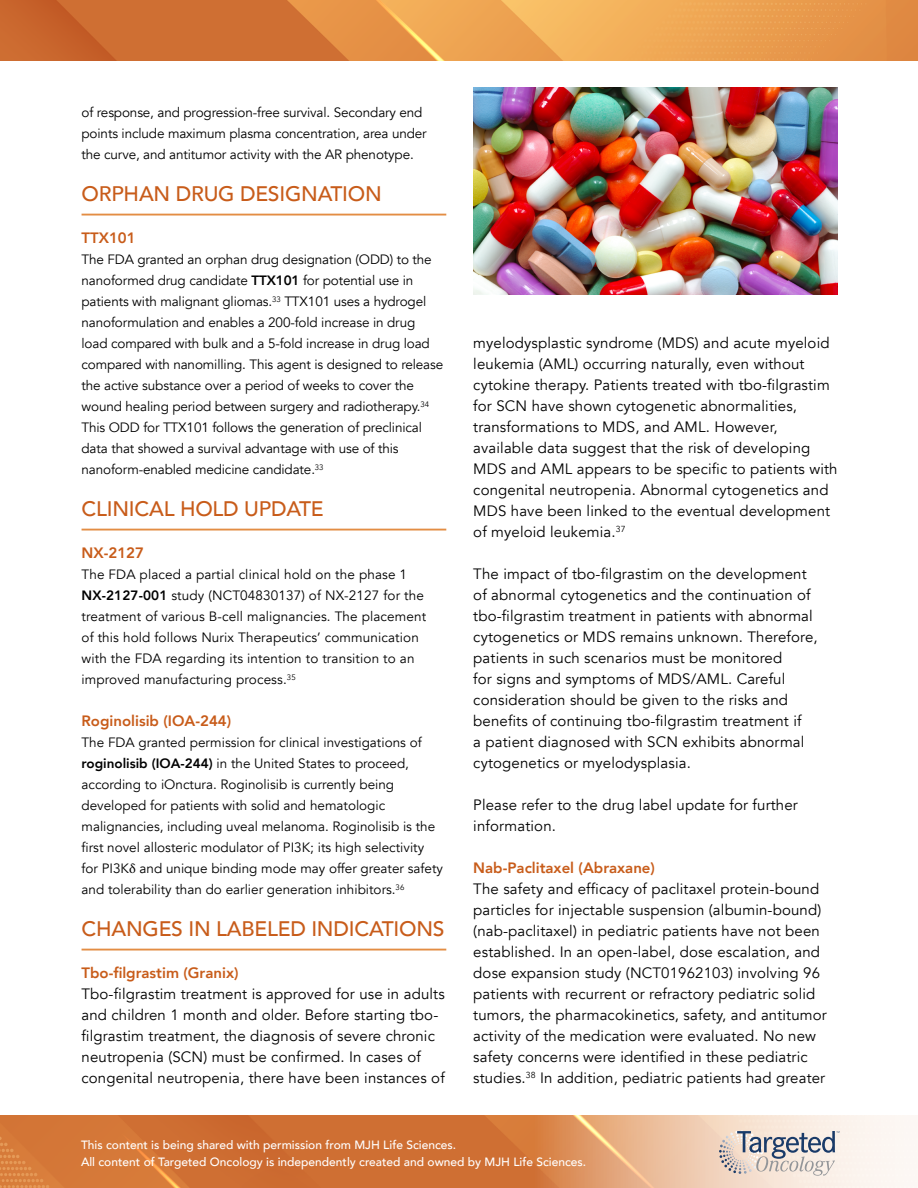
<style>
.page{position:relative;width:918px;height:1188px;background:#fff}
.page>*{position:absolute;margin:0;border:0;box-sizing:border-box;transform-origin:0 0}
.t1{font:500 21px "Avenir";letter-spacing:-.01em;color:#c85c1a}
.t2{font:15px/21px "Avenir";letter-spacing:.01em;color:#000}
.t3{font:800 15px "Avenir";color:#c85c1a}
.t4{font:13.5px/21px "Avenir";letter-spacing:-.01em;color:#000}
.t5{font:13.5px/21px "Avenir";letter-spacing:.01em;color:#000}
.t6{font:500 12px/16.5px "Avenir";color:#fff}
.s1{font-weight:800}
.s2{font-family:"Minion Pro"}
</style>
<div class="page">
<img style="left:0;top:0;width:918px;height:61px">
<img style="left:0;top:1115px;width:531px;height:73px">
<svg style="left:531px;top:1115px;width:387px;height:73px"></svg>
<svg style="left:719px;top:1130px;width:120px;height:46px;background:#cec6c3"></svg>
<hr style="left:82px;top:214px;width:364px;height:2px;background:#e38d44">
<hr style="left:82px;top:529px;width:364px;height:2px;background:#e38d44">
<hr style="left:82px;top:949px;width:364px;height:2px;background:#e38d44">
<img style="left:474px;top:87px;width:363px;height:207px">
<p class="t4" style="left:82px;top:102px;width:347px">of response, and progression-free survival. Secondary end points include maximum plasma concentration, area under the curve, and antitumor activity with the AR phenotype.</p>
<h1 class="t1" style="left:82px;top:176px;width:302px">ORPHAN DRUG DESIGNATION</h1>
<p class="t3" style="left:82px;top:226px;width:56px">TTX101</p>
<p class="t4" style="left:82px;top:249px;width:363px">The FDA granted an orphan drug designation (ODD) to the nanoformed drug candidate <span class="s1">TTX101</span> for potential use in patients with malignant gliomas.<sup>33</sup> TTX101 uses a hydrogel nanoformulation and enables a 200-fold increase in drug load compared with bulk and a 5-fold increase in drug load compared with nanomilling. This agent is designed to release the active substance over a period of weeks to cover the wound healing period between surgery and radiotherapy.<sup>34<br></sup>This ODD for TTX101 follows the generation of preclinical data that showed a survival advantage with use of this nanoform-enabled medicine candidate.<sup>33</sup></p>
<h1 class="t1" style="left:82px;top:491px;width:244px">CLINICAL HOLD UPDATE</h1>
<p class="t3" style="left:82px;top:541px;width:64px">NX-2127</p>
<p class="t5" style="left:82px;top:564px;width:346px">The FDA placed a partial clinical hold on the phase 1<br><span class="s1">NX-2127-001</span> study (NCT04830137) of NX-2127 for the treatment of various B-cell malignancies. The placement of this hold follows Nurix Therapeutics’ communication with the FDA regarding its intention to transition to an improved manufacturing process.<sup>35</sup></p>
<p class="t3" style="left:82px;top:709px;width:151px">Roginolisib (IOA-244)</p>
<p class="t4" style="left:82px;top:732px;width:363px">The FDA granted permission for clinical investigations of <span class="s1">roginolisib (IOA-244)</span> in the United States to proceed, according to iOnctura. Roginolisib is currently being developed for patients with solid and hematologic malignancies, including uveal melanoma. Roginolisib is the first novel allosteric modulator of PI3K; its high selectivity for PI3K<span class="s2">δ</span> and unique binding mode may offer greater safety and tolerability than do earlier generation inhibitors.<sup>36</sup></p>
<h1 class="t1" style="left:82px;top:911px;width:365px">CHANGES IN LABELED INDICATIONS</h1>
<p class="t3" style="left:82px;top:961px;width:158px">Tbo-filgrastim (Granix)</p>
<p class="t2" style="left:82px;top:984px;width:365px">Tbo-filgrastim treatment is approved for use in adults and children 1 month and older. Before starting tbo&shy;filgrastim treatment, the diagnosis of severe chronic neutropenia (SCN) must be confirmed. In cases of congenital neutropenia, there have been instances of</p>
<p class="t2" style="left:473px;top:333px;width:366px">myelodysplastic syndrome (MDS) and acute myeloid leukemia (AML) occurring naturally, even without cytokine therapy. Patients treated with tbo-filgrastim for SCN have shown cytogenetic abnormalities, transformations to MDS, and AML. However, available data suggest that the risk of developing MDS and AML appears to be specific to patients with congenital neutropenia. Abnormal cytogenetics and MDS have been linked to the eventual development of myeloid leukemia.<sup>37</sup></p>
<p class="t2" style="left:473px;top:564px;width:346px">The impact of tbo-filgrastim on the development of abnormal cytogenetics and the continuation of tbo-filgrastim treatment in patients with abnormal cytogenetics or MDS remains unknown. Therefore, patients in such scenarios must be monitored<br>for signs and symptoms of MDS/AML. Careful consideration should be given to the risks and benefits of continuing tbo-filgrastim treatment if<br>a patient diagnosed with SCN exhibits abnormal cytogenetics or myelodysplasia.</p>
<p class="t2" style="left:473px;top:795px;width:326px">Please refer to the drug label update for further information.</p>
<p class="t3" style="left:473px;top:856px;width:183px">Nab-Paclitaxel (Abraxane)</p>
<p class="t2" style="left:473px;top:879px;width:355px">The safety and efficacy of paclitaxel protein-bound particles for injectable suspension (albumin-bound) (nab-paclitaxel) in pediatric patients have not been established. In an open-label, dose escalation, and dose expansion study (NCT01962103) involving 96 patients with recurrent or refractory pediatric solid tumors, the pharmacokinetics, safety, and antitumor activity of the medication were evaluated. No new safety concerns were identified in these pediatric studies.<sup>38</sup> In addition, pediatric patients had greater</p>
<p class="t6" style="left:81px;top:1136px;width:507px">This content is being shared with permission from MJH Life Sciences.<br>All content of Targeted Oncology is independently created and owned by MJH Life Sciences.</p>
</div>
